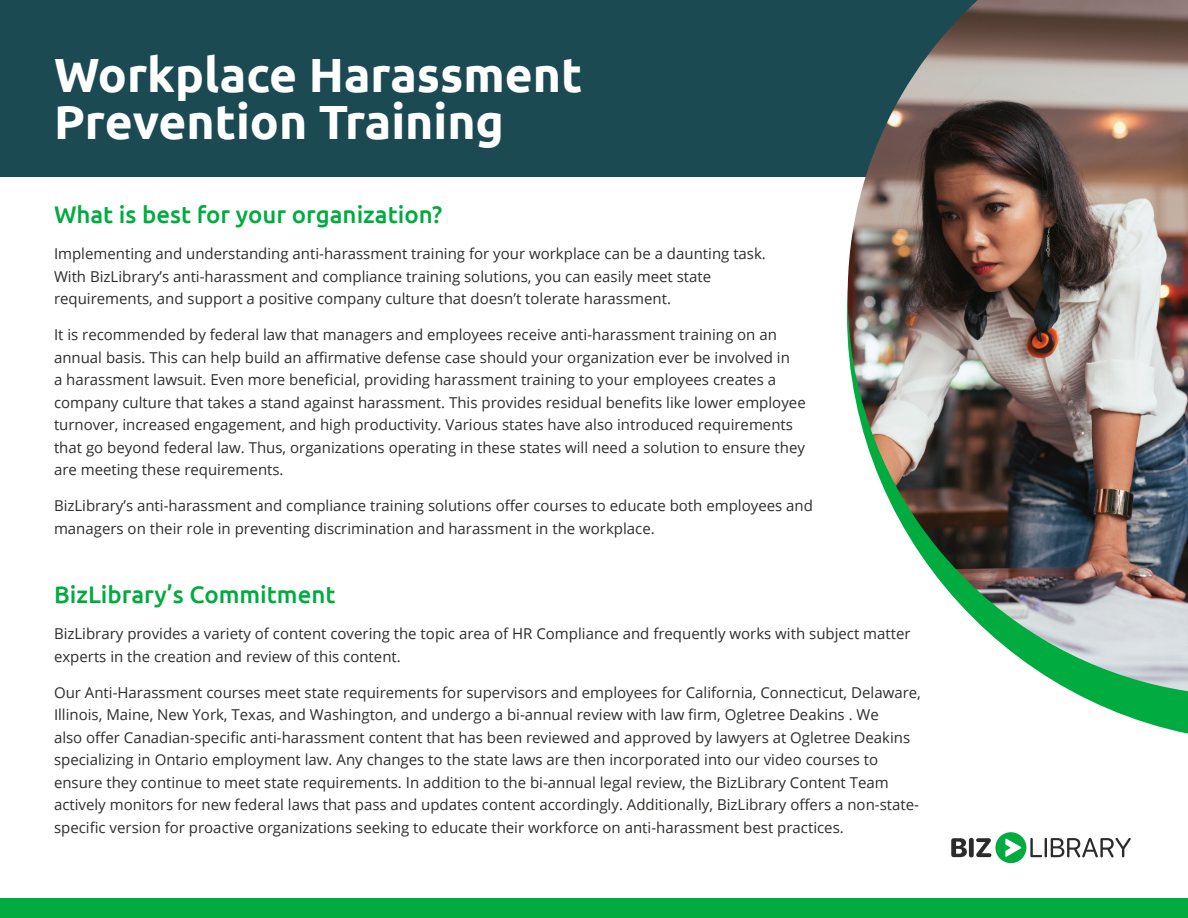
<style>
.page{position:relative;width:1188px;height:918px;background:#fff}
.page>*{position:absolute;margin:0;border:0;box-sizing:border-box;transform-origin:0 0}
.t1{font:700 48px "Ubuntu";color:#fff}
.t2{font:500 24px "Ubuntu";color:#00ab3f}
.t3{font:15px/22.5px "Open Sans";color:#2d2d2c}
</style>
<div class="page">
<div style="left:0;top:0;width:1188px;height:176px;background:#1c4a53"></div>
<svg style="left:1071px;top:691px;width:117px;height:43px;fill:#00ab3f"></svg>
<img style="left:846px;top:0;width:342px;height:691px">
<div style="left:0;top:899px;width:1188px;height:19px;background:#00ab3f"></div>
<svg style="left:951px;top:838px;width:16px;height:19px"></svg>
<div style="left:969px;top:838px;width:5px;height:19px;background:#2b2b2b;border-radius:2px"></div>
<svg style="left:976px;top:838px;width:15px;height:19px"></svg>
<div style="left:995px;top:832px;width:31px;height:31px;background:#00ab40;border-radius:50%"></div>
<svg style="left:1005px;top:839px;width:16px;height:18px"></svg>
<svg style="left:1030px;top:838px;width:101px;height:19px"></svg>
<p class="t1" style="left:54px;top:45px;width:530px">Workplace Harassment</p>
<p class="t1" style="left:54px;top:93px;width:452px">Prevention Training</p>
<p class="t2" style="left:54px;top:199px;width:390px">What is best for your organization?</p>
<p class="t3" style="left:54px;top:242px;width:713px">Implementing and understanding anti-harassment training for your workplace can be a daunting task.<br>With BizLibrary’s anti-harassment and compliance training solutions, you can easily meet state requirements, and support a positive company culture that doesn’t tolerate harassment.</p>
<p class="t3" style="left:54px;top:323px;width:753px">It is recommended by federal law that managers and employees receive anti-harassment training on an annual basis. This can help build an affirmative defense case should your organization ever be involved in<br>a harassment lawsuit. Even more beneficial, providing harassment training to your employees creates a company culture that takes a stand against harassment. This provides residual benefits like lower employee turnover, increased engagement, and high productivity. Various states have also introduced requirements that go beyond federal law. Thus, organizations operating in these states will need a solution to ensure they are meeting these requirements.</p>
<p class="t3" style="left:54px;top:494px;width:760px">BizLibrary’s anti-harassment and compliance training solutions offer courses to educate both employees and managers on their role in preventing discrimination and harassment in the workplace.</p>
<p class="t2" style="left:54px;top:580px;width:283px">BizLibrary’s Commitment</p>
<p class="t3" style="left:54px;top:622px;width:858px">BizLibrary provides a variety of content covering the topic area of HR Compliance and frequently works with subject matter experts in the creation and review of this content.</p>
<p class="t3" style="left:54px;top:681px;width:868px">Our Anti-Harassment courses meet state requirements for supervisors and employees for California, Connecticut, Delaware, Illinois, Maine, New York, Texas, and Washington, and undergo a bi-annual review with law firm, Ogletree Deakins . We<br>also offer Canadian-specific anti-harassment content that has been reviewed and approved by lawyers at Ogletree Deakins specializing in Ontario employment law. Any changes to the state laws are then incorporated into our video courses to ensure they continue to meet state requirements. In addition to the bi-annual legal review, the BizLibrary Content Team actively monitors for new federal laws that pass and updates content accordingly. Additionally, BizLibrary offers a non-state&shy;specific version for proactive organizations seeking to educate their workforce on anti-harassment best practices.</p>
</div>
